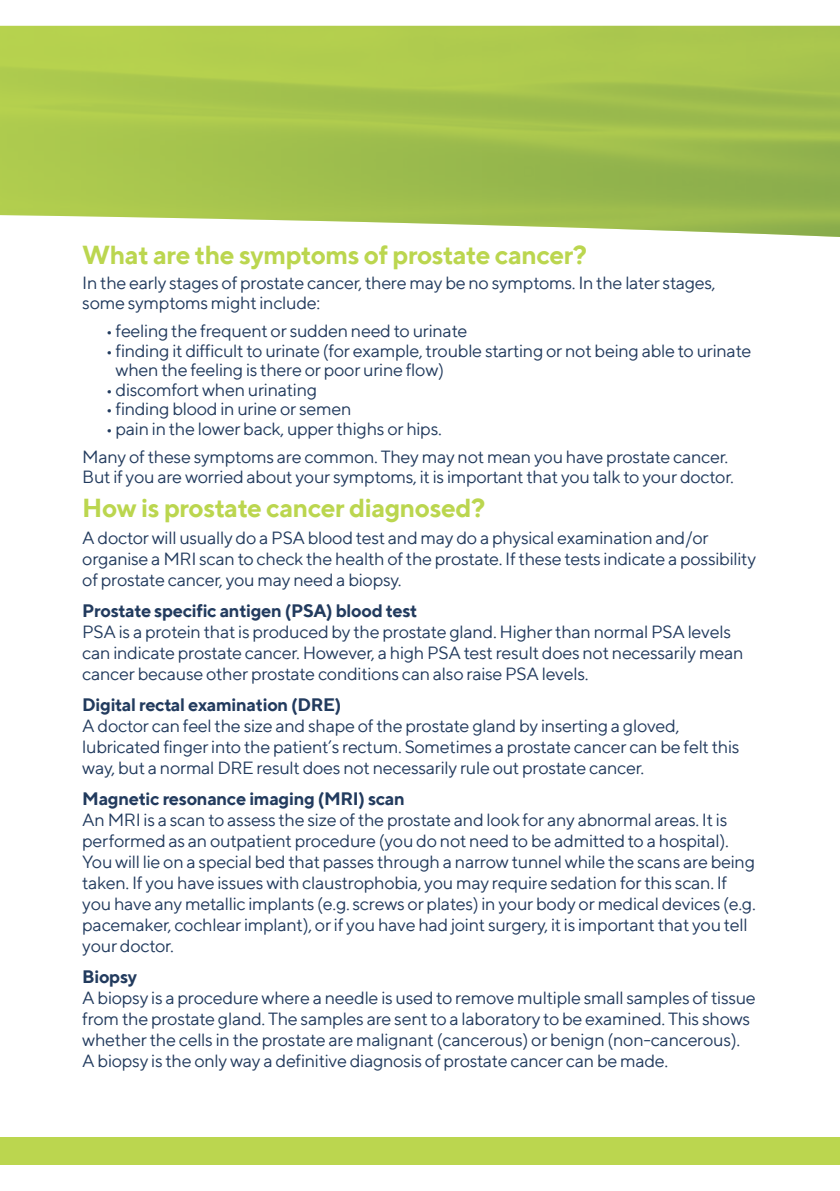
<style>
.page{position:relative;width:840px;height:1191px;background:#fff}
.page>*{position:absolute;margin:0;border:0;box-sizing:border-box;transform-origin:0 0}
.t1{font:700 26px "TT Norms";letter-spacing:-.02em;color:#bbd64f}
.t2{font:18px/21px "TT Norms";letter-spacing:-.02em;color:#223b5e}
.t3{font:700 18px "TT Norms";letter-spacing:-.02em;color:#223b5e}
</style>
<div class="page">
<img style="left:0;top:26px;width:839px;height:211px">
<div style="left:0;top:1137px;width:839px;height:28px;background:#bbd64f"></div>
<h1 class="t1" style="left:82px;top:238px;width:506px">What are the symptoms of prostate cancer?</h1>
<p class="t2" style="left:82px;top:273px;width:634px;line-height:19.6px">In the early stages of prostate cancer, there may be no symptoms. In the later stages, some symptoms might include:</p>
<p class="t2" style="left:106px;top:320px;width:363px">• feeling the frequent or sudden need to urinate</p>
<p class="t2" style="left:115px;top:340px;width:637px;line-height:19.6px;text-indent:-10px">• finding it difficult to urinate (for example, trouble starting or not being able to urinate when the feeling is there or poor urine flow)</p>
<p class="t2" style="left:106px;top:378px;width:213px">• discomfort when urinating</p>
<p class="t2" style="left:106px;top:398px;width:247px">• finding blood in urine or semen</p>
<p class="t2" style="left:82px;top:414px;width:647px;line-height:28px;text-indent:23px">• pain in the lower back, upper thighs or hips.<br>Many of these symptoms are common. They may not mean you have prostate cancer.</p>
<p class="t2" style="left:82px;top:465px;width:652px">But if you are worried about your symptoms, it is important that you talk to your doctor.</p>
<h1 class="t1" style="left:82px;top:491px;width:404px">How is prostate cancer diagnosed?</h1>
<p class="t2" style="left:82px;top:526px;width:675px">A doctor will usually do a PSA blood test and may do a physical examination and/or organise a MRI scan to check the health of the prostate. If these tests indicate a possibility of prostate cancer, you may need a biopsy.</p>
<p class="t3" style="left:82px;top:599px;width:336px">Prostate specific antigen (PSA) blood test</p>
<p class="t2" style="left:82px;top:620px;width:662px">PSA is a protein that is produced by the prostate gland. Higher than normal PSA levels can indicate prostate cancer. However, a high PSA test result does not necessarily mean cancer because other prostate conditions can also raise PSA levels.</p>
<p class="t3" style="left:82px;top:693px;width:260px">Digital rectal examination (DRE)</p>
<p class="t2" style="left:82px;top:714px;width:658px">A doctor can feel the size and shape of the prostate gland by inserting a gloved, lubricated finger into the patient’s rectum. Sometimes a prostate cancer can be felt this way, but a normal DRE result does not necessarily rule out prostate cancer.</p>
<p class="t3" style="left:82px;top:787px;width:324px">Magnetic resonance imaging (MRI) scan</p>
<p class="t2" style="left:82px;top:808px;width:674px">An MRI is a scan to assess the size of the prostate and look for any abnormal areas. It is performed as an outpatient procedure (you do not need to be admitted to a hospital).<br>You will lie on a special bed that passes through a narrow tunnel while the scans are being taken. If you have issues with claustrophobia, you may require sedation for this scan. If you have any metallic implants (e.g. screws or plates) in your body or medical devices (e.g. pacemaker, cochlear implant), or if you have had joint surgery, it is important that you tell your doctor.</p>
<p class="t3" style="left:82px;top:965px;width:56px">Biopsy</p>
<p class="t2" style="left:82px;top:986px;width:674px">A biopsy is a procedure where a needle is used to remove multiple small samples of tissue from the prostate gland. The samples are sent to a laboratory to be examined. This shows whether the cells in the prostate are malignant (cancerous) or benign (non-cancerous).<br>A biopsy is the only way a definitive diagnosis of prostate cancer can be made.</p>
</div>
